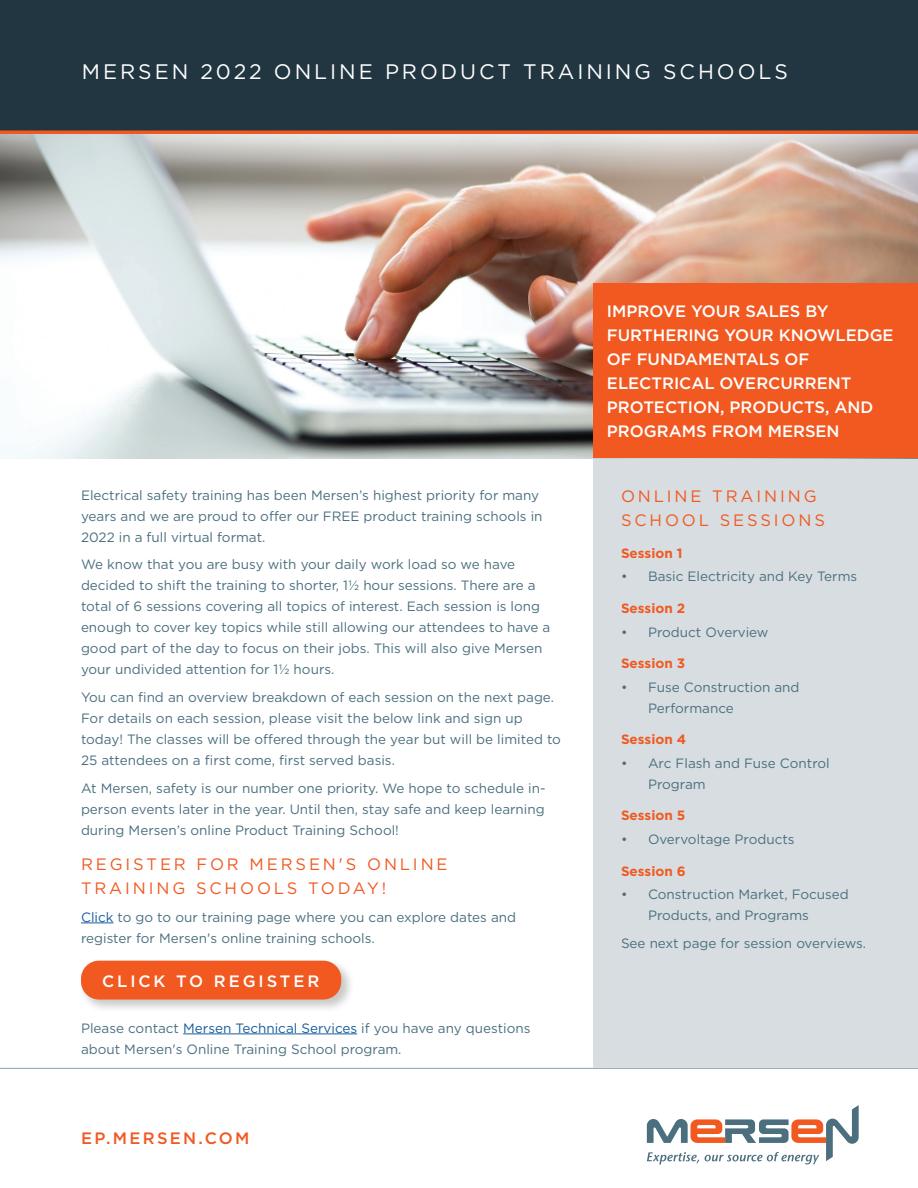
<style>
.page{position:relative;width:918px;height:1188px;background:#fff}
.page>*{position:absolute;margin:0;border:0;box-sizing:border-box;transform-origin:0 0}
.NEW_Page_Header{font:21px "Gotham";letter-spacing:.14em;color:#fff}
.NEW_Page_Header-2{font:500 16.5px/24px "Gotham";color:#fff}
.NEW-Subhead{font:16.5px/24px "Gotham";letter-spacing:.175em;color:#f15921}
.Subhead{font:500 16.5px "Gotham";letter-spacing:.175em;color:#fff}
.t1{font:500 16.5px "Gotham";letter-spacing:.14em;color:#f15921}
.NEW_Text{font:13.5px/21px "Gotham";color:#4b6f7f}
.NEW_Sub_subhead_Oran{font:700 13.5px "Gotham";color:#f15921}
.s1{color:#175d9e}
</style>
<div class="page">
<svg style="left:647px;top:1105px;width:212px;height:59px"></svg>
<hr style="left:0;top:1068px;width:918px;height:1px;background:#8ba2aa">
<div style="left:593px;top:96px;width:325px;height:972px;background:#d7dde0"></div>
<hr style="left:81px;top:923px;width:33px;height:1px;background:#175d9e">
<hr style="left:183px;top:1034px;width:174px;height:1px;background:#175d9e">
<div style="left:0;top:0;width:918px;height:133px;background:#223641"></div>
<div style="left:0;top:130px;width:918px;height:5px;background:#f15921"></div>
<img style="left:0;top:134px;width:918px;height:324px">
<div style="left:78px;top:958px;width:277px;height:55px;background:#231f20;opacity:.25"></div>
<div style="left:81px;top:961px;width:260px;height:39px;background:#f15921;border-radius:18px"></div>
<div style="left:593px;top:284px;width:325px;height:174px;background:#f15921"></div>
<p class="NEW_Page_Header" style="left:82px;top:59px;width:707px">MERSEN 2022 ONLINE PRODUCT TRAINING SCHOOLS</p>
<p class="NEW_Text" style="left:81px;top:484px;width:463px">Electrical safety training has been Mersen’s highest priority for many years and we are proud to offer our FREE product training schools in<br>2022 in a full virtual format.</p>
<p class="NEW_Text" style="left:81px;top:554px;width:471px">We know that you are busy with your daily work load so we have decided to shift the training to shorter, 1½ hour sessions. There are a total of 6 sessions covering all topics of interest. Each session is long enough to cover key topics while still allowing our attendees to have a good part of the day to focus on their jobs. This will also give Mersen your undivided attention for 1½ hours.</p>
<p class="NEW_Text" style="left:81px;top:687px;width:481px">You can find an overview breakdown of each session on the next page.<br>For details on each session, please visit the below link and sign up today! The classes will be offered through the year but will be limited to 25 attendees on a first come, first served basis.</p>
<p class="NEW_Text" style="left:81px;top:777px;width:466px;text-align:justify">At Mersen, safety is our number one priority. We hope to schedule in&shy;person events later in the year. Until then, stay safe and keep learning during Mersen’s online Product Training School!</p>
<p class="NEW-Subhead" style="left:81px;top:852px;width:368px">REGISTER FOR MERSEN'S ONLINE<br>TRAINING SCHOOLS TODAY!</p>
<p class="NEW_Text" style="left:81px;top:906px;width:437px"><span class="s1">Click</span> to go to our training page where you can explore dates and register for Mersen's online training schools.</p>
<p class="Subhead" style="left:102px;top:970px;width:219px">CLICK TO REGISTER</p>
<p class="NEW_Text" style="left:81px;top:1017px;width:451px">Please contact <span class="s1">Mersen Technical Services</span> if you have any questions about Mersen's Online Training School program.</p>
<p class="t1" style="left:81px;top:1127px;width:170px">EP.MERSEN.COM</p>
<p class="NEW_Page_Header-2" style="left:607px;top:299px;width:288px">IMPROVE YOUR SALES BY<br>FURTHERING YOUR KNOWLEDGE<br>OF FUNDAMENTALS OF<br>ELECTRICAL OVERCURRENT<br>PROTECTION, PRODUCTS, AND<br>PROGRAMS FROM MERSEN</p>
<p class="NEW-Subhead" style="left:621px;top:484px;width:205px">ONLINE TRAINING<br>SCHOOL SESSIONS</p>
<p class="NEW_Sub_subhead_Oran" style="left:621px;top:544px;width:63px">Session 1</p>
<p class="NEW_Text" style="left:621px;top:566px;width:238px">• Basic Electricity and Key Terms</p>
<p class="NEW_Sub_subhead_Oran" style="left:621px;top:599px;width:66px">Session 2</p>
<p class="NEW_Text" style="left:621px;top:621px;width:149px">• Product Overview</p>
<p class="NEW_Sub_subhead_Oran" style="left:621px;top:654px;width:66px">Session 3</p>
<p class="NEW_Text" style="left:648px;top:676px;width:153px;text-indent:-27px">• Fuse Construction and<br>Performance</p>
<p class="NEW_Sub_subhead_Oran" style="left:621px;top:731px;width:67px">Session 4</p>
<p class="NEW_Text" style="left:648px;top:752px;width:183px;text-indent:-27px">• Arc Flash and Fuse Control<br>Program</p>
<p class="NEW_Sub_subhead_Oran" style="left:621px;top:807px;width:66px">Session 5</p>
<p class="NEW_Text" style="left:621px;top:829px;width:175px">• Overvoltage Products</p>
<p class="NEW_Sub_subhead_Oran" style="left:621px;top:862px;width:66px">Session 6</p>
<p class="NEW_Text" style="left:648px;top:884px;width:202px;text-indent:-27px">• Construction Market, Focused<br>Products, and Programs</p>
<p class="NEW_Text" style="left:621px;top:933px;width:247px">See next page for session overviews.</p>
</div>
